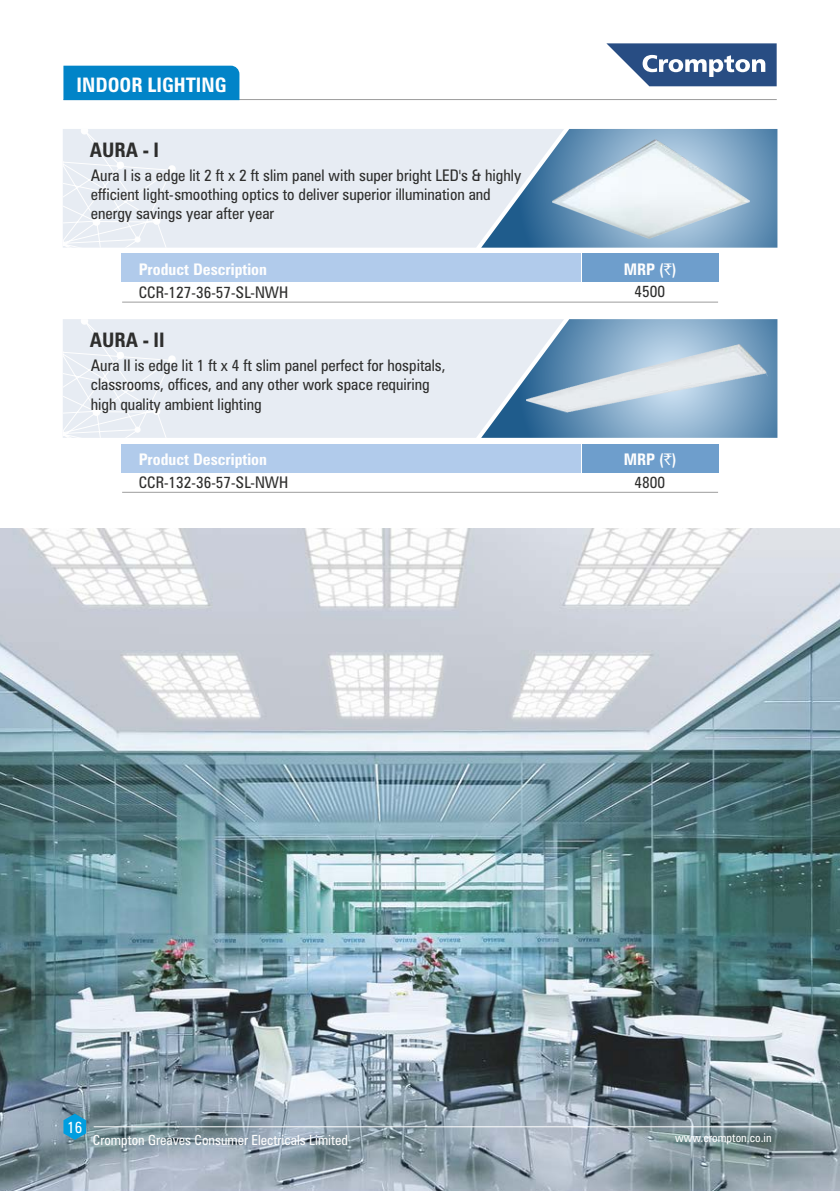
<style>
.page{position:relative;width:840px;height:1191px;background:#fff}
.page>*{position:absolute;margin:0;border:0;box-sizing:border-box;transform-origin:0 0}
.t1{font:700 condensed 20px "Zurich BT";color:#fefefe}
.t2{font:700 condensed 20px "Zurich BT";color:#2e2e2d}
.t3{font:condensed 16px/19.2px "Zurich BT";color:#2e2e2d}
.t4{font:700 condensed 16px/22.8px "Zurich BT";color:#fefefe;text-align:center}
.t5{font:condensed 16px "Zurich BT";color:#fefefe}
.t6{font:condensed 14px "Zurich BT";color:#fefefe}
.t7{font:condensed 12px "Zurich BT";color:#fefefe}
.s1{font-family:"Rupee Foradian";font-weight:400;font-stretch:normal}
.s2{font-weight:400;color:#2e2e2d}
</style>
<div class="page">
<div style="left:176px;top:319px;width:305px;height:119px;background:#e7ecf3"></div>
<svg style="left:63px;top:319px;width:113px;height:119px;background:#e9edf4"></svg>
<div style="left:176px;top:129px;width:305px;height:119px;background:#e7ecf3"></div>
<svg style="left:63px;top:129px;width:113px;height:119px;background:#e9eef4"></svg>
<img style="left:0;top:528px;width:839px;height:663px">
<hr style="left:63px;top:99px;width:713px;height:1px;background:#9c9c9c">
<svg style="left:606px;top:43px;width:170px;height:43px"></svg>
<div style="left:63px;top:66px;width:176px;height:34px;background:#0184c8"></div>
<svg style="left:481px;top:129px;width:296px;height:119px;background:#8aabc6"></svg>
<div style="left:121px;top:254px;width:459px;height:28px;background:#b1cbeb"></div>
<div style="left:581px;top:254px;width:137px;height:28px;background:#6e9ecc"></div>
<hr style="left:122px;top:302px;width:595px;height:1px;background:#9c9c9c">
<img style="left:552px;top:139px;width:197px;height:99px">
<svg style="left:481px;top:319px;width:296px;height:119px;background:#8fafca"></svg>
<div style="left:121px;top:444px;width:459px;height:28px;background:#b1cbeb"></div>
<div style="left:581px;top:444px;width:137px;height:28px;background:#6e9ecc"></div>
<hr style="left:122px;top:492px;width:595px;height:1px;background:#9c9c9c">
<img style="left:526px;top:344px;width:241px;height:69px">
<svg style="left:63px;top:1113px;width:23px;height:26px"></svg>
<hr style="left:94px;top:1126px;width:676px;height:1px;background:#fefefe">
<p class="t1" style="left:76px;top:76px;width:151px">INDOOR LIGHTING</p>
<p class="t2" style="left:90px;top:142px;width:71px">AURA - I</p>
<p class="t3" style="left:91px;top:167px;width:431px">Aura I is a edge lit 2 ft x 2 ft slim panel with super bright LED's &amp; highly efficient light-smoothing optics to deliver superior illumination and energy savings year after year</p>
<p class="t4" style="left:139px;top:259px;width:129px">Product Description</p>
<p class="t4" style="left:623px;top:259px;width:54px">MRP (<span class="s1">`</span>)<br><span class="s2">4500</span></p>
<p class="t3" style="left:139px;top:284px;width:151px">CCR-127-36-57-SL-NWH</p>
<p class="t2" style="left:90px;top:332px;width:76px">AURA - II</p>
<p class="t3" style="left:91px;top:357px;width:356px">Aura II is edge lit 1 ft x 4 ft slim panel perfect for hospitals, classrooms, offices, and any other work space requiring high quality ambient lighting</p>
<p class="t4" style="left:139px;top:449px;width:129px">Product Description</p>
<p class="t4" style="left:623px;top:449px;width:54px">MRP (<span class="s1">`</span>)<br><span class="s2">4800</span></p>
<p class="t3" style="left:139px;top:474px;width:151px">CCR-132-36-57-SL-NWH</p>
<p class="t5" style="left:67px;top:1120px;width:17px">16</p>
<p class="t6" style="left:93px;top:1134px;width:256px">Crompton Greaves Consumer Electricals Limited</p>
<p class="t7" style="left:675px;top:1132px;width:98px">www.crompton.co.in</p>
</div>
